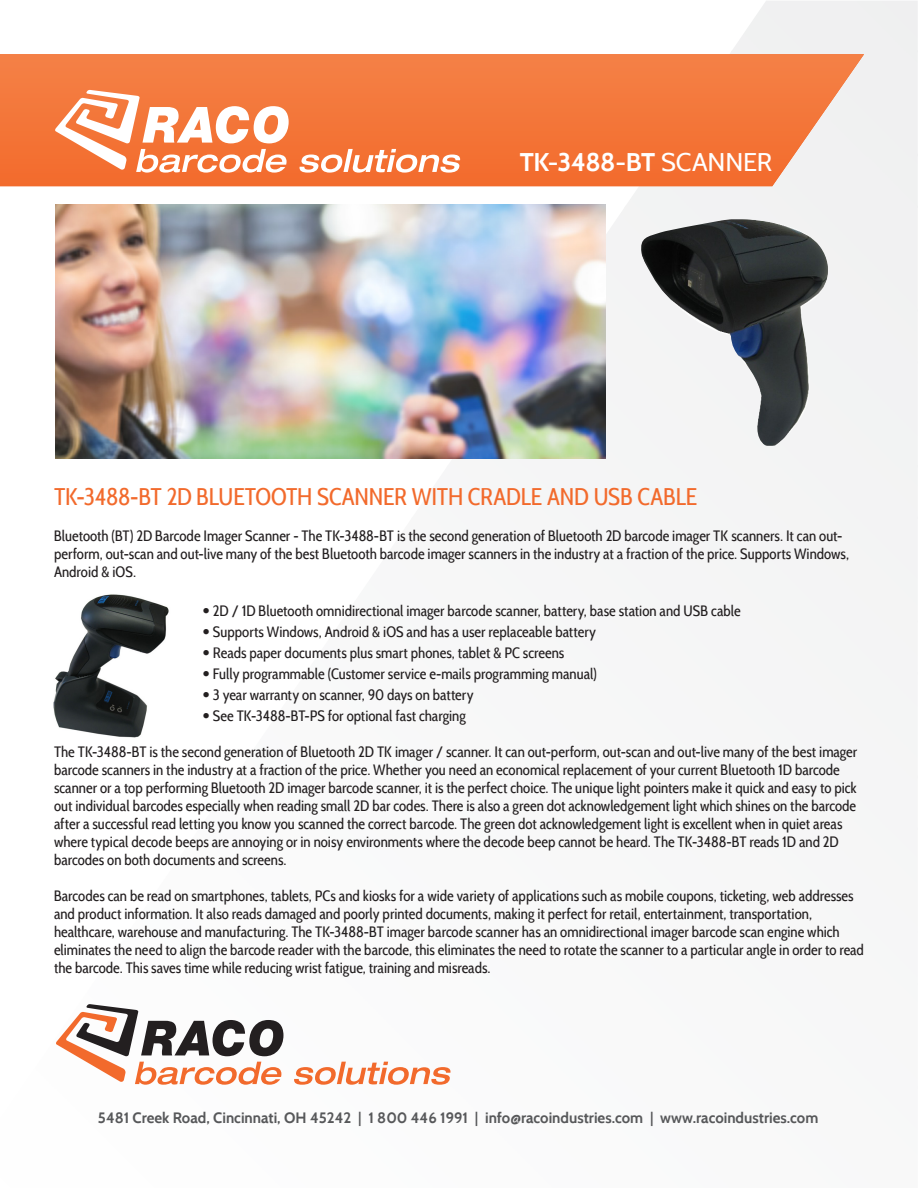
<style>
.page{position:relative;width:918px;height:1188px;background:#fff}
.page>*{position:absolute;margin:0;border:0;box-sizing:border-box;transform-origin:0 0}
.t1{font:700 25.5px "Cabin";letter-spacing:-.02em;color:#fff}
.t2{font:24px "Cabin Condensed";letter-spacing:-.01em;color:#f26a2c}
.t3{font:15px/18px "Cabin Condensed";color:#231f20}
.t4{font:700 15px "Cabin";color:#57585a}
.s1{font-weight:400}
.s2{font-family:"Helvetica Neue"}
</style>
<div class="page">
<div style="left:305px;top:623px;width:613px;height:51px;background:#f6f6f7"></div>
<div style="left:447px;top:363px;width:471px;height:104px;background:#f3f3f4"></div>
<svg style="left:294px;top:1062px;width:157px;height:23px"></svg>
<svg style="left:56px;top:1004px;width:227px;height:81px"></svg>
<svg style="left:0;top:54px;width:864px;height:132px;background:#f37e46"></svg>
<svg style="left:300px;top:149px;width:160px;height:24px"></svg>
<svg style="left:55px;top:90px;width:234px;height:83px"></svg>
<img style="left:55px;top:205px;width:551px;height:253px">
<img style="left:53px;top:594px;width:116px;height:144px">
<img style="left:639px;top:219px;width:197px;height:227px">
<p class="t1" style="left:520px;top:146px;width:254px">TK-3488-BT <span class="s1">SCANNER</span></p>
<p class="t2" style="left:54px;top:482px;width:645px">TK-3488-BT 2D BLUETOOTH SCANNER WITH CRADLE AND USB CABLE</p>
<p class="t3" style="left:54px;top:526px;width:797px">Bluetooth (BT) 2D Barcode Imager Scanner - The TK-3488-BT is the second generation of Bluetooth 2D barcode imager TK scanners. It can out&shy;perform, out-scan and out-live many of the best Bluetooth barcode imager scanners in the industry at a fraction of the price. Supports Windows,<br>Android &amp; iOS.</p>
<p class="t3" style="left:202px;top:601px;width:540px"><span class="s2">•</span> 2D / 1D Bluetooth omnidirectional imager barcode scanner, battery, base station and USB cable</p>
<p class="t3" style="left:202px;top:622px;width:395px"><span class="s2">•</span> Supports Windows, Android &amp; iOS and has a user replaceable battery</p>
<p class="t3" style="left:202px;top:643px;width:363px"><span class="s2">•</span> Reads paper documents plus smart phones, tablet &amp; PC screens</p>
<p class="t3" style="left:202px;top:664px;width:396px"><span class="s2">•</span> Fully programmable (Customer service e-mails programming manual)</p>
<p class="t3" style="left:202px;top:685px;width:273px"><span class="s2">•</span> 3 year warranty on scanner, 90 days on battery</p>
<p class="t3" style="left:202px;top:706px;width:265px"><span class="s2">•</span> See TK-3488-BT-PS for optional fast charging</p>
<p class="t3" style="left:54px;top:742px;width:805px">The TK-3488-BT is the second generation of Bluetooth 2D TK imager / scanner. It can out-perform, out-scan and out-live many of the best imager barcode scanners in the industry at a fraction of the price. Whether you need an economical replacement of your current Bluetooth 1D barcode scanner or a top performing Bluetooth 2D imager barcode scanner, it is the perfect choice. The unique light pointers make it quick and easy to pick out individual barcodes especially when reading small 2D bar codes. There is also a green dot acknowledgement light which shines on the barcode after a successful read letting you know you scanned the correct barcode. The green dot acknowledgement light is excellent when in quiet areas where typical decode beeps are annoying or in noisy environments where the decode beep cannot be heard. The TK-3488-BT reads 1D and 2D barcodes on both documents and screens.</p>
<p class="t3" style="left:54px;top:886px;width:812px">Barcodes can be read on smartphones, tablets, PCs and kiosks for a wide variety of applications such as mobile coupons, ticketing, web addresses and product information. It also reads damaged and poorly printed documents, making it perfect for retail, entertainment, transportation, healthcare, warehouse and manufacturing. The TK-3488-BT imager barcode scanner has an omnidirectional imager barcode scan engine which eliminates the need to align the barcode reader with the barcode, this eliminates the need to rotate the scanner to a particular angle in order to read the barcode. This saves time while reducing wrist fatigue, training and misreads.</p>
<p class="t4" style="left:98px;top:1109px;width:722px">5481 Creek Road, Cincinnati, OH 45242 | 1 800 446 1991 | info@racoindustries.com | www.racoindustries.com</p>
</div>
